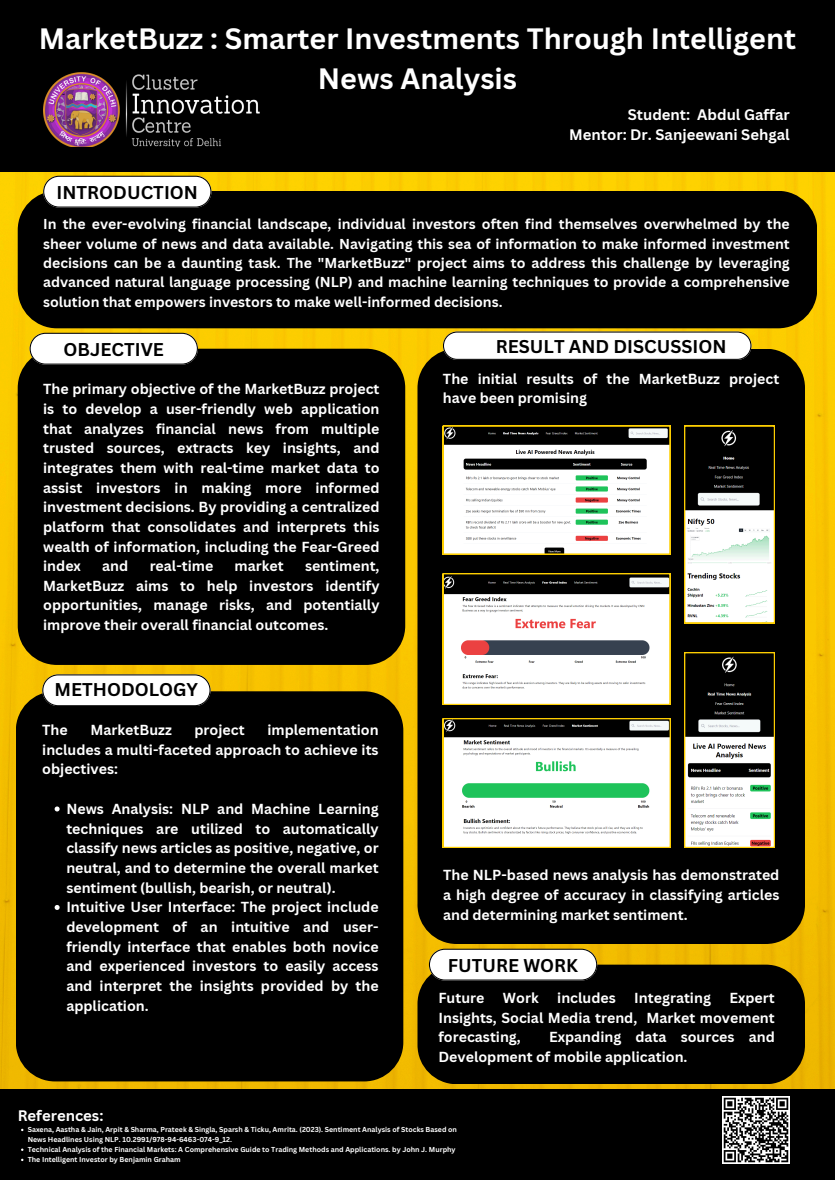
<style>
.page{position:relative;width:835px;height:1180px;background:#fff}
.page>*{position:absolute;margin:0;border:0;box-sizing:border-box;transform-origin:0 0}
.t1{font:700 28.66px/39.9px "Canva Sans";color:#fff;text-align:center}
.t2{font:700 17.99px "Canva Sans";color:#000}
.t3{font:700 14.84px/20.7px "Canva Sans";color:#fff;text-align:right}
.t4{font:700 14.14px/19.6px "Canva Sans";color:#fff;text-align:justify}
.t5{font:700 14px/19.4px "Canva Sans";color:#fff;text-align:justify}
.t6{font:700 7px/9.7px "Canva Sans";color:#fff}
</style>
<div class="page">
<img style="left:0;top:171px;width:834px;height:918px">
<div style="left:417px;top:349px;width:387px;height:594px;background:#000"></div>
<div style="left:0;top:0;width:834px;height:171px;background:#000"></div>
<div style="left:18px;top:191px;width:799px;height:137px;background:#000;border-radius:39px"></div>
<div style="left:18px;top:349px;width:387px;height:316px;background:#000;border-radius:39px"></div>
<div style="left:16px;top:691px;width:387px;height:390px;background:#000;border-radius:39px"></div>
<div style="left:417px;top:964px;width:387px;height:120px;background:#000;border-radius:39px"></div>
<div style="left:0;top:1089px;width:834px;height:91px;background:#000"></div>
<svg style="left:43px;top:176px;width:168px;height:32px"></svg>
<svg style="left:30px;top:333px;width:168px;height:32px"></svg>
<svg style="left:443px;top:331px;width:308px;height:29px"></svg>
<svg style="left:429px;top:948px;width:168px;height:32px"></svg>
<img style="left:43px;top:72px;width:217px;height:75px">
<svg style="left:443px;top:426px;width:227px;height:128px"></svg>
<svg style="left:443px;top:573px;width:227px;height:132px"></svg>
<svg style="left:443px;top:718px;width:227px;height:129px"></svg>
<svg style="left:684px;top:426px;width:90px;height:197px"></svg>
<svg style="left:684px;top:652px;width:90px;height:196px"></svg>
<img style="left:722px;top:1096px;width:67px;height:67px">
<svg style="left:42px;top:674px;width:168px;height:32px"></svg>
<svg style="left:55px;top:806px;width:5px;height:5px"></svg>
<svg style="left:55px;top:905px;width:5px;height:5px"></svg>
<h3 class="t1" style="left:39px;top:18px;width:758px">MarketBuzz : Smarter Investments Through Intelligent<br>News Analysis</h3>
<p class="t3" style="left:569px;top:104px;width:222px">Student: Abdul Gaffar<br>Mentor: Dr. Sanjeewani Sehgal</p>
<p class="t2" style="left:57px;top:179px;width:143px">INTRODUCTION</p>
<h2 class="t5" style="left:43px;top:214px;width:748px">In the ever-evolving financial landscape, individual investors often find themselves overwhelmed by the sheer volume of news and data available. Navigating this sea of information to make informed investment decisions can be a daunting task. The "MarketBuzz" project aims to address this challenge by leveraging advanced natural language processing (NLP) and machine learning techniques to provide a comprehensive solution that empowers investors to make well-informed decisions.</h2>
<h3 class="t2" style="left:63px;top:336px;width:102px">OBJECTIVE</h3>
<p class="t2" style="left:495px;top:333px;width:232px">RESULT AND DISCUSSION</p>
<h3 class="t4" style="left:443px;top:368px;width:338px">The initial results of the MarketBuzz project have been promising</h3>
<h3 class="t4" style="left:43px;top:379px;width:338px">The primary objective of the MarketBuzz project is to develop a user-friendly web application that analyzes financial news from multiple trusted sources, extracts key insights, and integrates them with real-time market data to assist investors in making more informed investment decisions. By providing a centralized platform that consolidates and interprets this wealth of information, including the Fear-Greed index</h3>
<h3 class="t4" style="left:43px;top:556px;width:338px;text-indent:262px">sentiment, MarketBuzz aims to help investors identify opportunities, manage risks, and potentially improve their overall financial outcomes.</h3>
<h3 class="t4" style="left:102px;top:556px;width:28px">and</h3>
<h3 class="t4" style="left:150px;top:556px;width:65px">real-time</h3>
<h3 class="t4" style="left:234px;top:556px;width:51px">market</h3>
<p class="t2" style="left:55px;top:677px;width:145px">METHODOLOGY</p>
<p class="t4" style="left:42px;top:720px;width:27px">The</p>
<p class="t4" style="left:91px;top:720px;width:83px">MarketBuzz</p>
<p class="t4" style="left:194px;top:720px;width:52px">project</p>
<p class="t4" style="left:42px;top:720px;width:338px;text-indent:225px">implementation includes a multi-faceted approach to achieve its objectives:</p>
<p class="t4" style="left:66px;top:798px;width:314px">News Analysis: NLP and Machine Learning techniques are utilized to automatically classify news articles as positive, negative, or neutral, and to determine the overall market sentiment (bullish, bearish, or neutral).</p>
<p class="t4" style="left:66px;top:897px;width:314px">Intuitive User Interface: The project include development of an intuitive and user&shy;friendly interface that enables both novice and experienced investors to easily access and interpret the insights provided by the application.</p>
<h2 class="t4" style="left:443px;top:865px;width:338px">The NLP-based news analysis has demonstrated a high degree of accuracy in classifying articles and determining market sentiment.</h2>
<h3 class="t2" style="left:448px;top:953px;width:132px">FUTURE WORK</h3>
<h3 class="t4" style="left:438px;top:987px;width:47px">Future</h3>
<h3 class="t4" style="left:503px;top:987px;width:37px">Work</h3>
<h3 class="t4" style="left:557px;top:987px;width:60px">includes</h3>
<h3 class="t4" style="left:634px;top:987px;width:78px">Integrating</h3>
<h3 class="t4" style="left:438px;top:987px;width:338px;text-indent:291px">Expert Insights, Social Media trend, Market movement forecasting,</h3>
<h3 class="t4" style="left:438px;top:1027px;width:338px;text-indent:111px">Expanding data sources and<br>Development of mobile application.</h3>
<p class="t3" style="left:18px;top:1105px;width:87px">References:</p>
<p class="t6" style="left:28px;top:1144px;width:429px">Technical Analysis of the Financial Markets: A Comprehensive Guide to Trading Methods and Applications. by John J. Murphy</p>
<p class="t6" style="left:28px;top:1154px;width:154px">The Intelligent Investor by Benjamin Graham</p>
<p class="t6" style="left:28px;top:1124px;width:430px">Saxena, Aastha &amp; Jain, Arpit &amp; Sharma, Prateek &amp; Singla, Sparsh &amp; Ticku, Amrita. (2023). Sentiment Analysis of Stocks Based on<br>News Headlines Using NLP. 10.2991/978-94-6463-074-9_12.</p>
</div>
